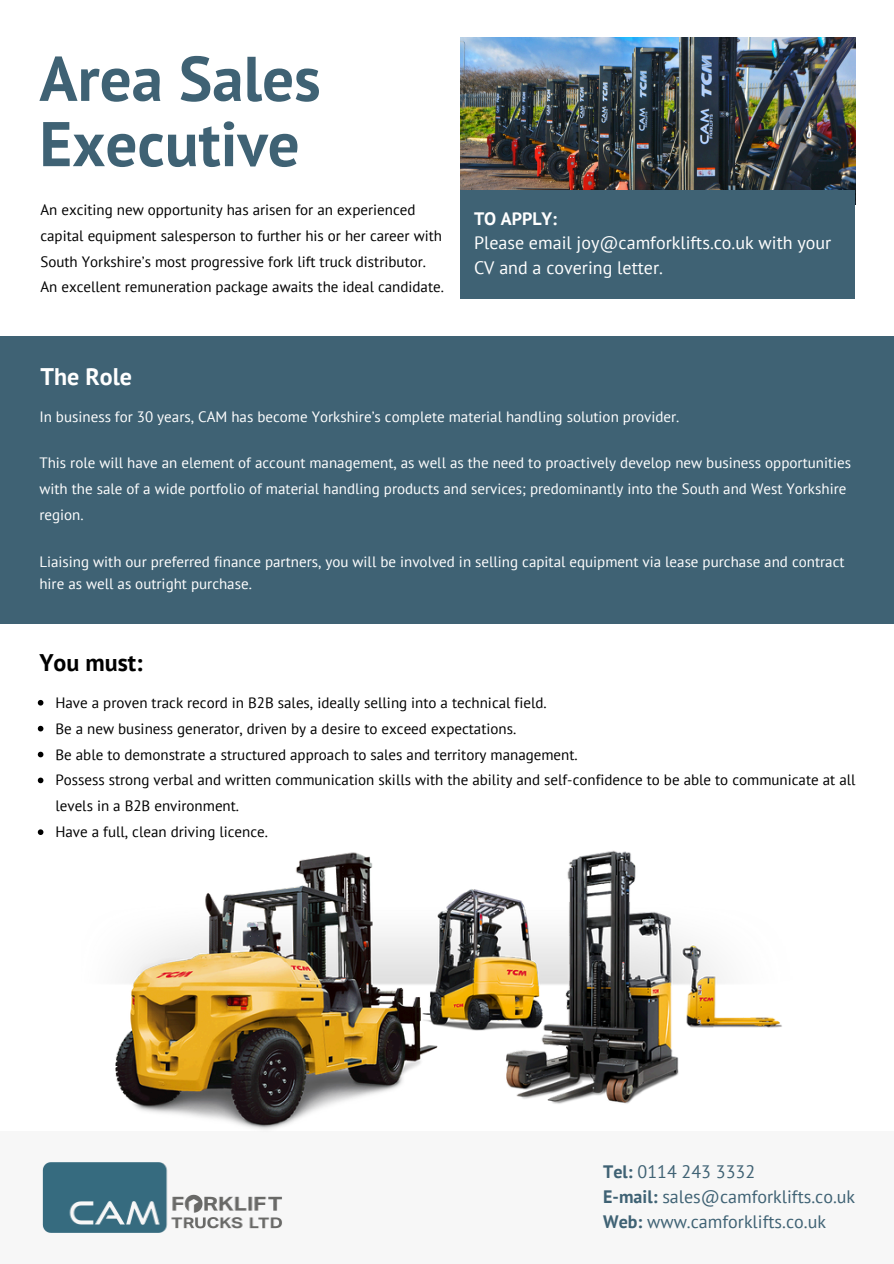
<style>
.page{position:relative;width:894px;height:1264px;background:#fff}
.page>*{position:absolute;margin:0;border:0;box-sizing:border-box;transform-origin:0 0}
.t1{font:700 63px/65.2px "PT Sans";color:#3f6274}
.t2{font:700 24px "PT Sans";color:#000}
.t3{font:700 24px "PT Sans";color:#fff}
.t4{font:18px/24.8px "PT Sans";color:#3f6274}
.t5{font:18px/24.8px "PT Sans";color:#fff}
.t6{font:15px/25.8px "PT Sans";color:#000}
.t7{font:15px/25.8px "PT Sans";color:#fff}
.s1{font-weight:700}
</style>
<div class="page">
<div style="left:0;top:1130px;width:893px;height:133px;background:#f7f7f7"></div>
<img style="left:42px;top:1162px;width:240px;height:71px">
<div style="left:0;top:336px;width:893px;height:287px;background:#3f6274"></div>
<img style="left:460px;top:38px;width:395px;height:153px">
<div style="left:460px;top:191px;width:395px;height:108px;background:#3f6274"></div>
<img style="left:115px;top:850px;width:667px;height:280px">
<svg style="left:38px;top:700px;width:5px;height:5px"></svg>
<svg style="left:38px;top:725px;width:5px;height:6px"></svg>
<svg style="left:38px;top:751px;width:5px;height:6px"></svg>
<svg style="left:38px;top:777px;width:5px;height:6px"></svg>
<svg style="left:38px;top:829px;width:5px;height:6px"></svg>
<p class="t1" style="left:39px;top:45px;width:283px">Area Sales<br>Executive</p>
<p class="t6" style="left:40px;top:196px;width:405px">An exciting new opportunity has arisen for an experienced capital equipment salesperson to further his or her career with South Yorkshire’s most progressive fork lift truck distributor.<br>An excellent remuneration package awaits the ideal candidate.</p>
<p class="t3" style="left:40px;top:360px;width:93px">The Role</p>
<p class="t5" style="left:474px;top:206px;width:359px"><span class="s1">TO APPLY:<br></span>Please email joy@camforklifts.co.uk with your<br>CV and a covering letter.</p>
<p class="t7" style="left:39px;top:403px;width:641px">In business for 30 years, CAM has become Yorkshire’s complete material handling solution provider.</p>
<h2 class="t7" style="left:39px;top:449px;width:813px">This role will have an element of account management, as well as the need to proactively develop new business opportunities with the sale of a wide portfolio of material handling products and services; predominantly into the South and West Yorkshire region.</h2>
<p class="t7" style="left:39px;top:550px;width:806px;line-height:22.5px">Liaising with our preferred finance partners, you will be involved in selling capital equipment via lease purchase and contract hire as well as outright purchase.</p>
<h3 class="t2" style="left:39px;top:647px;width:105px">You must:</h3>
<p class="t6" style="left:55px;top:689px;width:492px">Have a proven track record in B2B sales, ideally selling into a technical field.</p>
<p class="t6" style="left:55px;top:715px;width:462px">Be a new business generator, driven by a desire to exceed expectations.</p>
<p class="t6" style="left:55px;top:741px;width:523px">Be able to demonstrate a structured approach to sales and territory management.</p>
<p class="t6" style="left:55px;top:767px;width:801px">Possess strong verbal and written communication skills with the ability and self-confidence to be able to communicate at all levels in a B2B environment.</p>
<p class="t6" style="left:55px;top:818px;width:214px">Have a full, clean driving licence.</p>
<h2 class="t4" style="left:603px;top:1158px;width:253px"><span class="s1">Tel:</span> 0114 243 3332<br><span class="s1">E-mail:</span> sales@camforklifts.co.uk<br><span class="s1">Web:</span> www.camforklifts.co.uk</h2>
</div>
